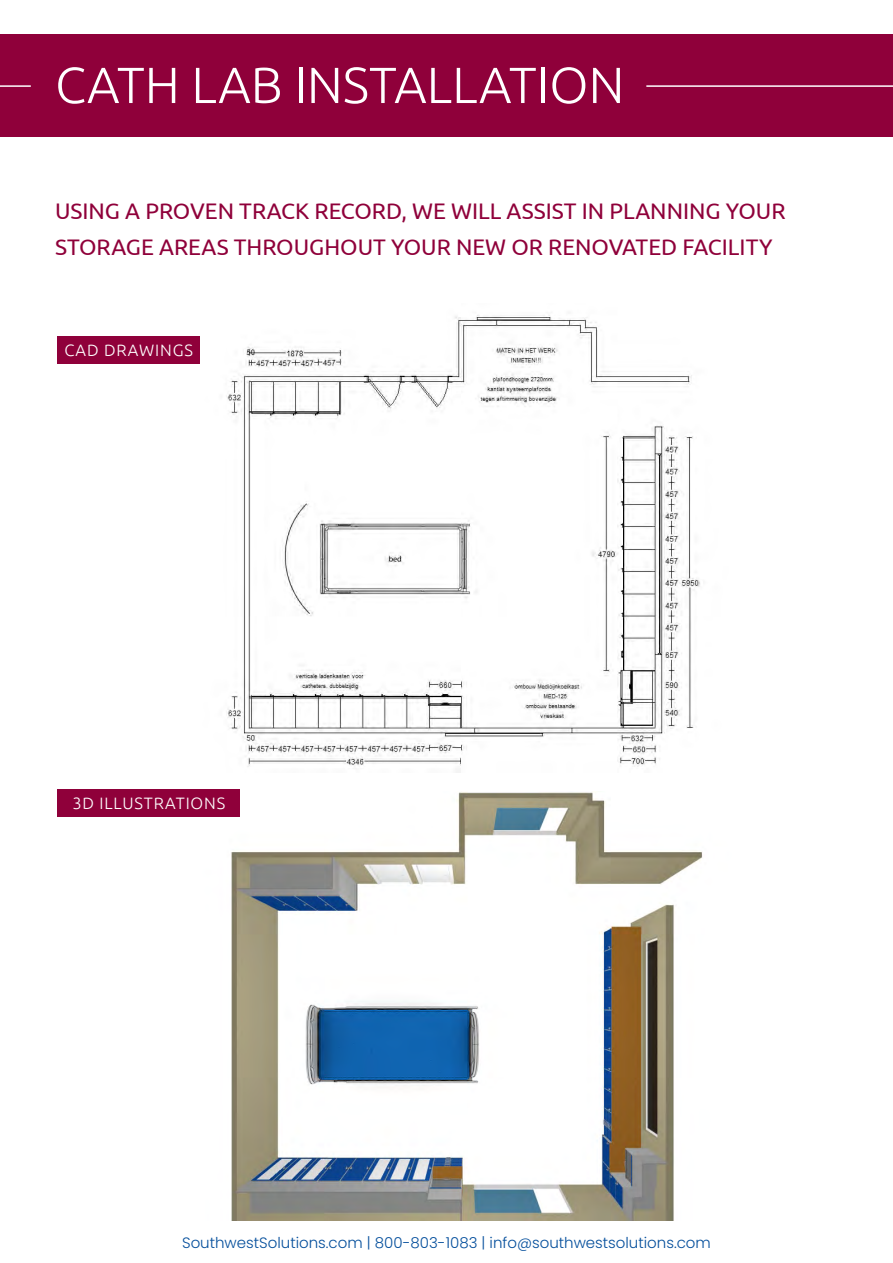
<style>
.page{position:relative;width:893px;height:1263px;background:#fff}
.page>*{position:absolute;margin:0;border:0;box-sizing:border-box;transform-origin:0 0}
.t1{font:300 50.7px "Ubuntu";color:#fff}
.t2{font:22.5px/36px "Ubuntu";color:#8f003a}
.t3{font:300 16.5px "Ubuntu";letter-spacing:.05em;color:#fff}
.t4{font:300 15px "Poppins";color:#054f9c}
</style>
<div class="page">
<div style="left:0;top:34px;width:893px;height:102px;background:#8f003a"></div>
<hr style="left:0;top:85px;width:31px;height:2px;background:#fff">
<hr style="left:646px;top:85px;width:247px;height:2px;background:#fff">
<img style="left:227px;top:315px;width:473px;height:457px">
<img style="left:182px;top:792px;width:520px;height:428px">
<div style="left:57px;top:336px;width:143px;height:28px;background:#8f003a"></div>
<div style="left:57px;top:789px;width:183px;height:27px;background:#8f003a"></div>
<h1 class="t1" style="left:55px;top:54px;width:571px">CATH LAB INSTALLATION</h1>
<p class="t2" style="left:55px;top:192px;width:732px">USING A PROVEN TRACK RECORD, WE WILL ASSIST IN PLANNING YOUR<br>STORAGE AREAS THROUGHOUT YOUR NEW OR RENOVATED FACILITY</p>
<p class="t3" style="left:64px;top:340px;width:130px">CAD DRAWINGS</p>
<p class="t3" style="left:72px;top:793px;width:154px">3D ILLUSTRATIONS</p>
<p class="t4" style="left:182px;top:1234px;width:530px">SouthwestSolutions.com | 800-803-1083 | info@southwestsolutions.com</p>
</div>
